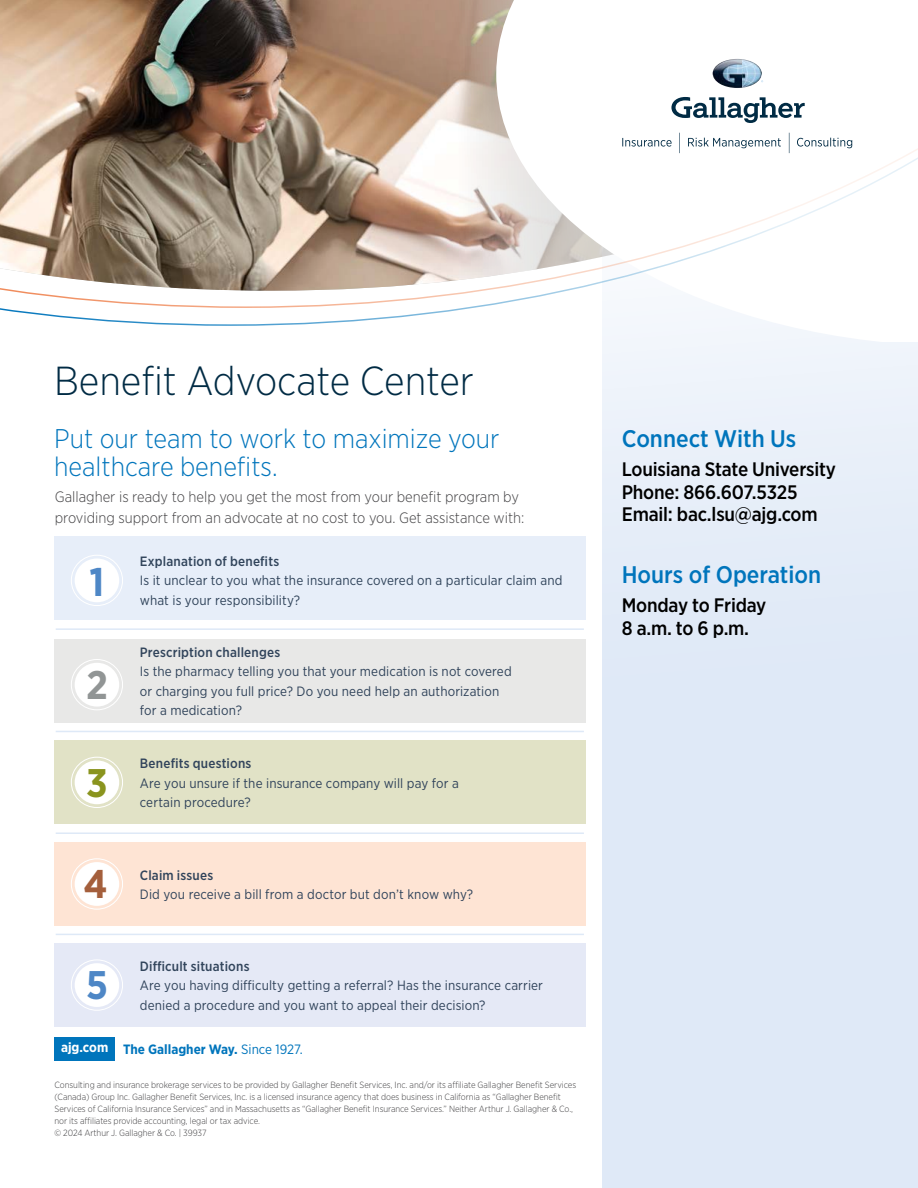
<style>
.page{position:relative;width:918px;height:1188px;background:#fff}
.page>*{position:absolute;margin:0;border:0;box-sizing:border-box;transform-origin:0 0}
.t1{font:300 40.5px "Gotham Narrow";color:#002b44}
.info_text{font:700 39.9px "Gotham Narrow";color:#4e87c6}
.info_text-2{font:700 39.9px "Gotham Narrow";color:#919595}
.info_text-3{font:700 39.9px "Gotham Narrow";color:#8a941e}
.info_text-4{font:700 39.9px "Gotham Narrow";color:#a45f3c}
.Intro_Text_SPAN{font:300 27px/28.5px "Gotham Narrow";color:#0075bc}
.Subheader_1{font:500 24px "Gotham Narrow";color:#0075bc}
.Body_Text{font:500 19.5px/22.5px "Gotham Narrow";letter-spacing:-.01em;color:#000}
.Body_Text-2{font:300 15px/21px "Gotham Narrow";color:#414042}
.Body_text_9_13{font:13.5px/19.5px "Gotham Narrow";letter-spacing:.01em;color:#31445b}
.Info_text_2{font:500 13.5px "Gotham Narrow";letter-spacing:.015em;color:#31445b}
.Website_Phone_number_-_9pt_bold{font:700 13.5px "Gotham Narrow";color:#0075bc}
.Website_Phone_number_-_9pt_bold-2{font:700 13.5px "Gotham Narrow";color:#fff}
.Disclaimer{font:300 9px/12px "Gotham Narrow";letter-spacing:-.005em;color:#414042}
.s1{font-weight:400}
</style>
<div class="page">
<div style="left:602px;top:104px;width:316px;height:1084px;background:#dfe9f7"></div>
<svg style="left:602px;top:326px;width:316px;height:16px;background:#f5f8fc"></svg>
<svg style="left:0;top:0;width:918px;height:326px"></svg>
<img style="left:713px;top:59px;width:49px;height:29px">
<svg style="left:671px;top:97px;width:134px;height:26px"></svg>
<svg style="left:622px;top:138px;width:50px;height:9px"></svg>
<svg style="left:688px;top:138px;width:93px;height:10px"></svg>
<svg style="left:797px;top:138px;width:55px;height:10px"></svg>
<svg style="left:789px;top:133px;width:1px;height:20px"></svg>
<svg style="left:679px;top:133px;width:1px;height:20px"></svg>
<div style="left:54px;top:536px;width:531px;height:84px;background:#e7eef9"></div>
<div style="left:75px;top:559px;width:44px;height:43px;background:#fff;border-radius:50%"></div>
<div style="left:71px;top:555px;width:52px;height:51px;border:1px solid #fff;border-radius:50%"></div>
<hr style="left:56px;top:628px;width:528px;height:2px;background:#dee9f7">
<div style="left:54px;top:639px;width:531px;height:84px;background:#e8e8e7"></div>
<div style="left:75px;top:663px;width:44px;height:44px;background:#fff;border-radius:50%"></div>
<div style="left:71px;top:659px;width:52px;height:51px;border:1px solid #fff;border-radius:50%"></div>
<hr style="left:56px;top:731px;width:528px;height:1px;background:#dee9f7">
<div style="left:54px;top:740px;width:531px;height:84px;background:#e1e2c6"></div>
<div style="left:75px;top:760px;width:44px;height:44px;background:#fff;border-radius:50%"></div>
<div style="left:71px;top:757px;width:52px;height:51px;border:1px solid #fff;border-radius:50%"></div>
<hr style="left:56px;top:832px;width:528px;height:2px;background:#dee9f7">
<div style="left:54px;top:842px;width:531px;height:84px;background:#fee4d4"></div>
<div style="left:75px;top:862px;width:44px;height:44px;background:#fff;border-radius:50%"></div>
<div style="left:71px;top:858px;width:52px;height:52px;border:1px solid #fff;border-radius:50%"></div>
<hr style="left:56px;top:934px;width:528px;height:1px;background:#dee9f7">
<div style="left:54px;top:943px;width:531px;height:84px;background:#e5e9f6"></div>
<div style="left:75px;top:963px;width:44px;height:44px;background:#fff;border-radius:50%"></div>
<div style="left:71px;top:959px;width:52px;height:52px;border:1px solid #fff;border-radius:50%"></div>
<div style="left:54px;top:1037px;width:61px;height:24px;background:#0075bc"></div>
<h1 class="t1" style="left:54px;top:356px;width:421px">Benefit Advocate Center</h1>
<p class="Intro_Text_SPAN" style="left:54px;top:423px;width:447px">Put our team to work to maximize your healthcare benefits.</p>
<p class="Body_Text-2" style="left:55px;top:485px;width:471px">Gallagher is ready to help you get the most from your benefit program by providing support from an advocate at no cost to you. Get assistance with:</p>
<p class="info_text" style="left:90px;top:556px;width:16px">1</p>
<p class="info_text-2" style="left:86px;top:659px;width:23px">2</p>
<p class="info_text-3" style="left:86px;top:757px;width:23px">3</p>
<h2 class="Info_text_2" style="left:140px;top:552px;width:141px">Explanation of benefits</h2>
<p class="Body_text_9_13" style="left:140px;top:570px;width:424px">Is it unclear to you what the insurance covered on a particular claim and what is your responsibility?</p>
<h2 class="Info_text_2" style="left:140px;top:644px;width:142px">Prescription challenges</h2>
<p class="Body_text_9_13" style="left:140px;top:662px;width:373px">Is the pharmacy telling you that your medication is not covered or charging you full price? Do you need help an authorization for a medication?</p>
<h2 class="Info_text_2" style="left:140px;top:755px;width:113px">Benefits questions</h2>
<p class="Body_text_9_13" style="left:140px;top:773px;width:320px">Are you unsure if the insurance company will pay for a certain procedure?</p>
<p class="info_text-4" style="left:83px;top:858px;width:26px">4</p>
<h2 class="Info_text_2" style="left:140px;top:866px;width:75px">Claim issues</h2>
<p class="Body_text_9_13" style="left:140px;top:884px;width:335px">Did you receive a bill from a doctor but don’t know why?</p>
<p class="info_text" style="left:86px;top:960px;width:23px">5</p>
<h2 class="Info_text_2" style="left:140px;top:958px;width:111px">Difficult situations</h2>
<p class="Body_text_9_13" style="left:140px;top:976px;width:405px">Are you having difficulty getting a referral? Has the insurance carrier denied a procedure and you want to appeal their decision?</p>
<p class="Website_Phone_number_-_9pt_bold-2" style="left:61px;top:1039px;width:49px">ajg.com</p>
<p class="Website_Phone_number_-_9pt_bold" style="left:123px;top:1041px;width:181px">The Gallagher Way. <span class="s1">Since 1927.</span></p>
<p class="Disclaimer" style="left:55px;top:1079px;width:523px">Consulting and insurance brokerage services to be provided by Gallagher Benefit Services, Inc. and/or its affiliate Gallagher Benefit Services (Canada) Group Inc. Gallagher Benefit Services, Inc. is a licensed insurance agency that does business in California as “Gallagher Benefit Services of California Insurance Services” and in Massachusetts as “Gallagher Benefit Insurance Services.” Neither Arthur J. Gallagher &amp; Co., nor its affiliates provide accounting, legal or tax advice.<br>© 2024 Arthur J. Gallagher &amp; Co. | 39937</p>
<h1 class="Subheader_1" style="left:622px;top:423px;width:176px">Connect With Us</h1>
<p class="Body_Text" style="left:622px;top:458px;width:216px">Louisiana State University</p>
<p class="Body_Text" style="left:622px;top:480px;width:177px">Phone: 866.607.5325</p>
<p class="Body_Text" style="left:622px;top:503px;width:197px">Email: bac.lsu@ajg.com</p>
<h1 class="Subheader_1" style="left:622px;top:559px;width:201px">Hours of Operation</h1>
<p class="Body_Text" style="left:622px;top:594px;width:146px">Monday to Friday<br>8 a.m. to 6 p.m.</p>
</div>
